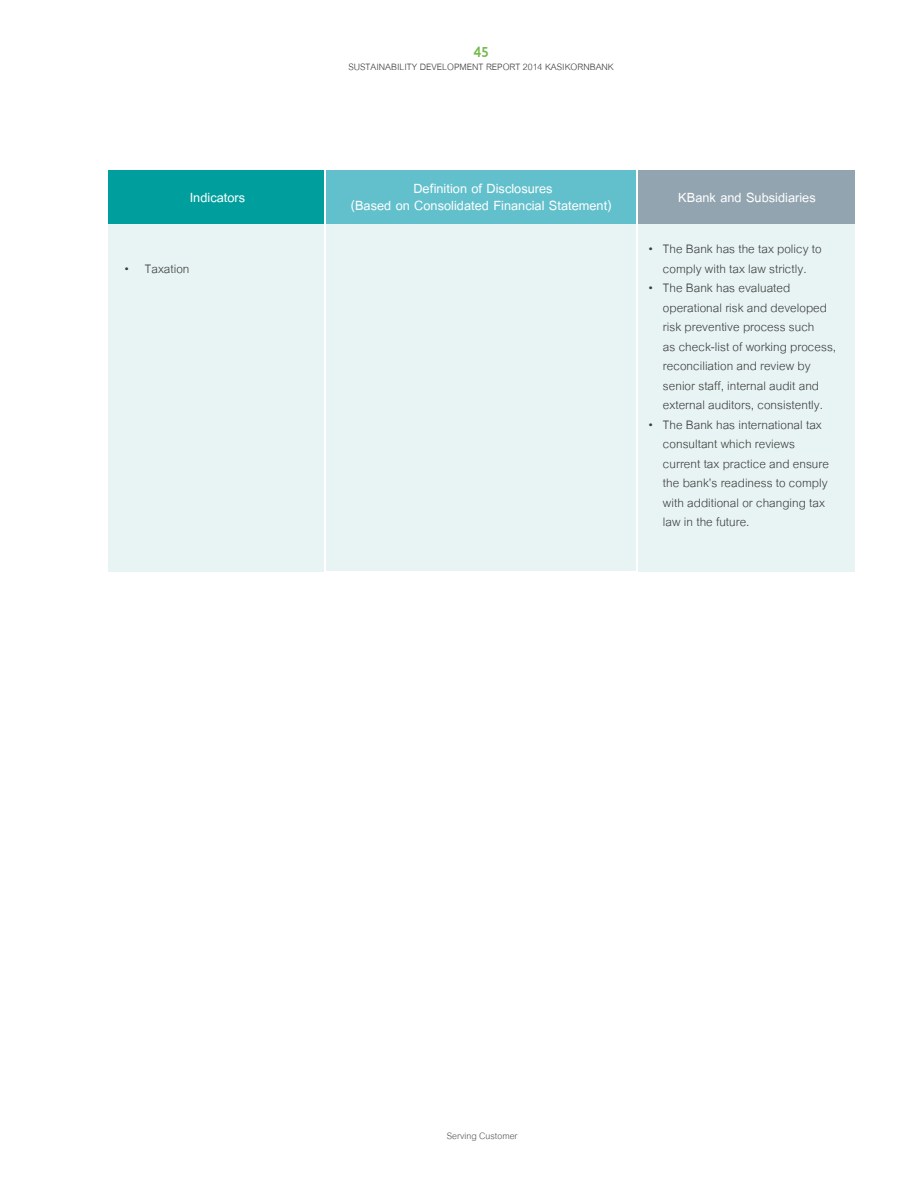
<style>
.page{position:relative;width:918px;height:1188px;background:#fff}
.page>*{position:absolute;margin:0;border:0;box-sizing:border-box;transform-origin:0 0}
.t1{font:25.5px "K Bsirichana";color:#75b94e}
.t2{font:700 19.5px "Cordia New";color:#fff}
.t3{font:18px/19.5px "Cordia New";color:#3c3c3b}
.t4{font:13.5px "Cordia New";color:#3c3c3b}
.t5{font:13.5px "Cordia New";color:#555454}
</style>
<div class="page">
<div style="left:326px;top:203px;width:310px;height:368px;background:#e8f4f4"></div>
<div style="left:108px;top:204px;width:216px;height:367px;background:#e8f4f4"></div>
<div style="left:638px;top:190px;width:216px;height:381px;background:#e8f4f4"></div>
<div style="left:326px;top:170px;width:310px;height:54px;background:#62c0cc"></div>
<div style="left:108px;top:170px;width:216px;height:54px;background:#009f9d"></div>
<div style="left:638px;top:170px;width:216px;height:54px;background:#92a4af"></div>
<p class="t2" style="left:190px;top:186px;width:57px">Indicators</p>
<p class="t3" style="left:124px;top:258px;width:67px">• Taxation</p>
<h1 class="t1" style="left:473px;top:33px;width:17px">45</h1>
<p class="t4" style="left:348px;top:58px;width:267px">SUSTAINABILITY DEVELOPMENT REPORT 2014 KASIKORNBANK</p>
<p class="t2" style="left:413px;top:177px;width:141px">Definition of Disclosures</p>
<p class="t2" style="left:351px;top:194px;width:262px">(Based on Consolidated Financial Statement)</p>
<p class="t2" style="left:678px;top:186px;width:139px">KBank and Subsidiaries</p>
<p class="t3" style="left:648px;top:239px;width:175px;text-align:center">• The Bank has the tax policy to comply with tax law strictly.</p>
<p class="t3" style="left:663px;top:278px;width:175px;text-indent:-15px">• The Bank has evaluated operational risk and developed risk preventive process such<br>as check-list of working process, reconciliation and review by senior staff, internal audit and external auditors, consistently.</p>
<p class="t3" style="left:663px;top:414px;width:168px;text-indent:-15px">• The Bank has international tax consultant which reviews current tax practice and ensure the bank’s readiness to comply with additional or changing tax law in the future.</p>
<p class="t5" style="left:447px;top:1127px;width:72px">Serving Customer</p>
</div>
